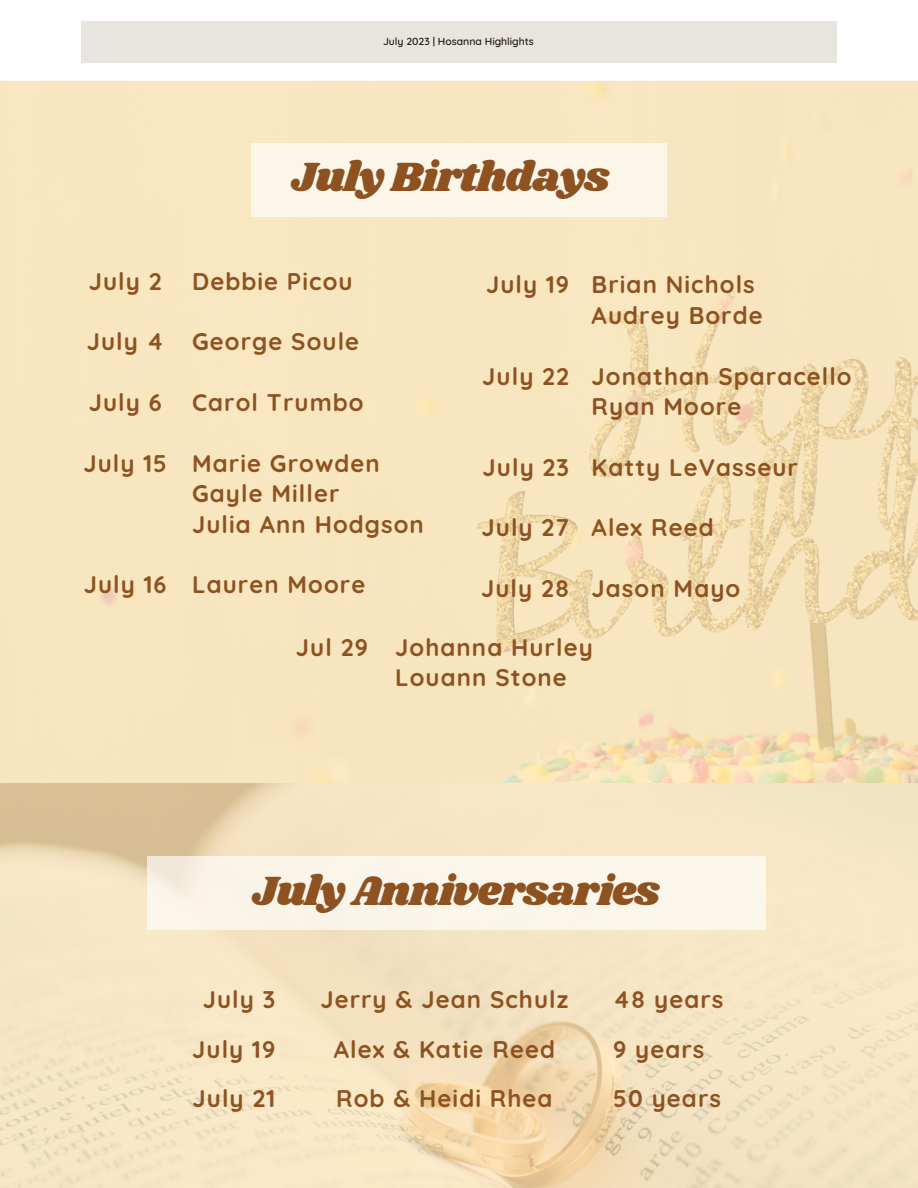
<style>
.page{position:relative;width:918px;height:1188px;background:#fff}
.page>*{position:absolute;margin:0;border:0;box-sizing:border-box;transform-origin:0 0}
.t1{font:42.3px "Shrikhand";letter-spacing:-.025em;color:#8e5221}
.t2{font:700 24px "Quicksand";letter-spacing:.045em;color:#8e5221}
.t3{font:500 10.5px "Quicksand";color:#1d140c}
</style>
<div class="page">
<img style="left:0;top:81px;width:918px;height:1107px">
<div style="left:251px;top:143px;width:416px;height:73px;background:#fcf6e9"></div>
<div style="left:147px;top:856px;width:619px;height:73px;background:#fbf5ea"></div>
<div style="left:81px;top:21px;width:755px;height:41px;background:#e8e4e0"></div>
<p class="t3" style="left:383px;top:35px;width:152px">July 2023 | Hosanna Highlights</p>
<p class="t1" style="left:292px;top:148px;width:319px">July Birthdays</p>
<p class="t2" style="left:89px;top:266px;width:74px">July 2</p>
<p class="t2" style="left:87px;top:326px;width:79px">July 4</p>
<p class="t2" style="left:89px;top:387px;width:75px">July 6</p>
<p class="t2" style="left:83px;top:448px;width:85px">July 15</p>
<p class="t2" style="left:84px;top:569px;width:84px">July 16</p>
<p class="t2" style="left:192px;top:266px;width:162px">Debbie Picou</p>
<p class="t2" style="left:192px;top:326px;width:169px">George Soule</p>
<p class="t2" style="left:192px;top:387px;width:173px">Carol Trumbo</p>
<p class="t2" style="left:192px;top:448px;width:189px">Marie Growden</p>
<p class="t2" style="left:192px;top:478px;width:149px">Gayle Miller</p>
<p class="t2" style="left:192px;top:509px;width:233px">Julia Ann Hodgson</p>
<p class="t2" style="left:192px;top:569px;width:175px">Lauren Moore</p>
<p class="t2" style="left:486px;top:269px;width:84px">July 19</p>
<p class="t2" style="left:482px;top:361px;width:88px">July 22</p>
<p class="t2" style="left:483px;top:452px;width:88px">July 23</p>
<p class="t2" style="left:482px;top:512px;width:89px">July 27</p>
<p class="t2" style="left:481px;top:573px;width:90px">July 28</p>
<p class="t2" style="left:592px;top:269px;width:165px">Brian Nichols</p>
<p class="t2" style="left:592px;top:300px;width:173px">Audrey Borde</p>
<p class="t2" style="left:592px;top:361px;width:262px">Jonathan Sparacello</p>
<p class="t2" style="left:592px;top:391px;width:151px">Ryan Moore</p>
<p class="t2" style="left:592px;top:452px;width:208px">Katty LeVasseur</p>
<p class="t2" style="left:592px;top:512px;width:124px">Alex Reed</p>
<p class="t2" style="left:592px;top:573px;width:150px">Jason Mayo</p>
<p class="t2" style="left:296px;top:632px;width:73px">Jul 29</p>
<p class="t2" style="left:395px;top:632px;width:199px">Johanna Hurley</p>
<p class="t2" style="left:395px;top:662px;width:173px">Louann Stone</p>
<p class="t1" style="left:253px;top:861px;width:409px">July Anniversaries</p>
<p class="t2" style="left:203px;top:984px;width:74px">July 3</p>
<p class="t2" style="left:192px;top:1034px;width:84px">July 19</p>
<p class="t2" style="left:193px;top:1083px;width:84px">July 21</p>
<p class="t2" style="left:320px;top:984px;width:250px">Jerry &amp; Jean Schulz</p>
<p class="t2" style="left:334px;top:1034px;width:223px">Alex &amp; Katie Reed</p>
<p class="t2" style="left:336px;top:1083px;width:218px">Rob &amp; Heidi Rhea</p>
<p class="t2" style="left:613px;top:984px;width:112px">48 years</p>
<p class="t2" style="left:613px;top:1034px;width:93px">9 years</p>
<p class="t2" style="left:613px;top:1083px;width:109px">50 years</p>
</div>
